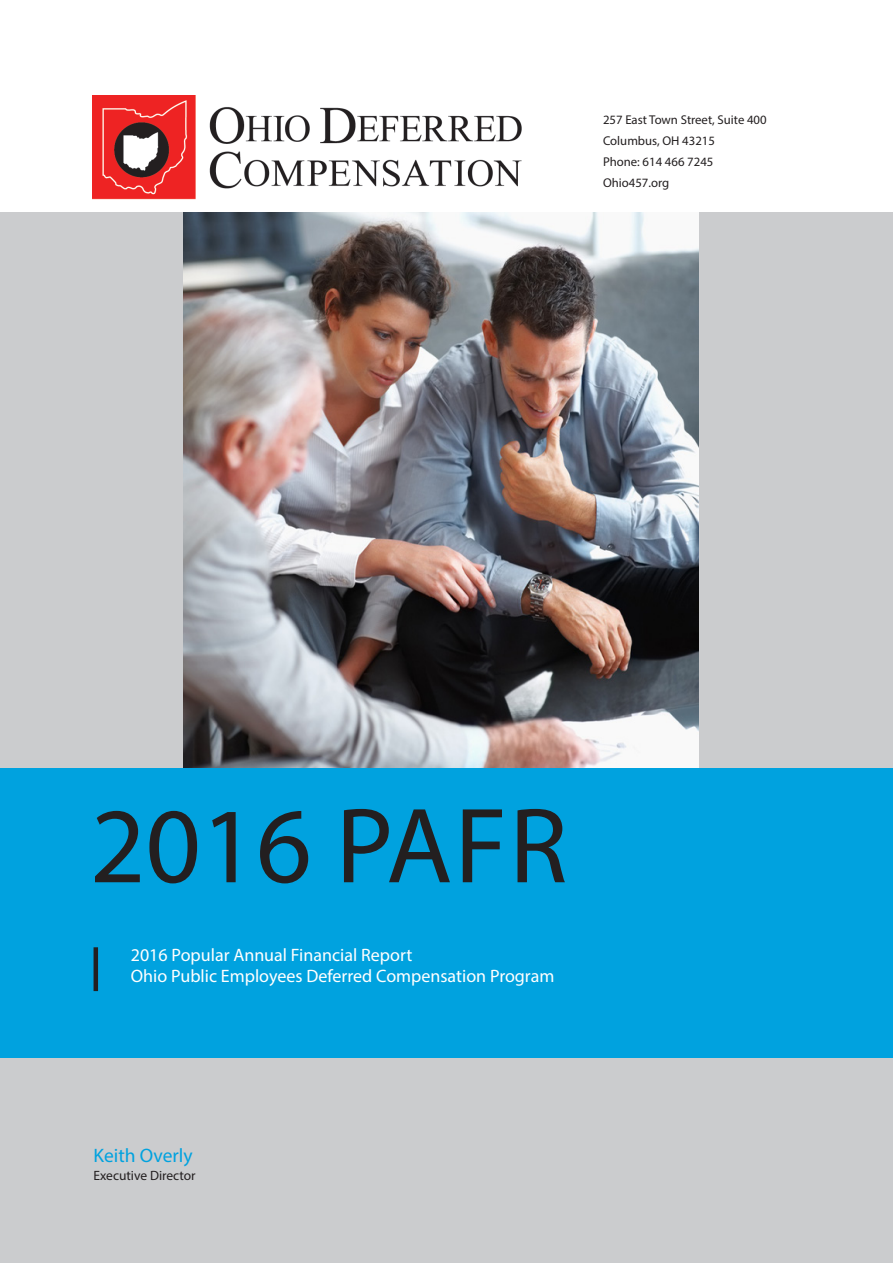
<style>
.page{position:relative;width:893px;height:1263px;background:#fff}
.page>*{position:absolute;margin:0;border:0;box-sizing:border-box;transform-origin:0 0}
.Cover_Page_Header{font:108px "Myriad Pro";color:#231f20}
.Blue_Text_-_Align_Le{font:19.5px "Myriad Pro";color:#00a2df}
.Cover_Subhead{font:18px "Myriad Pro";color:#fff}
.Identification_Text{font:13.5px "Myriad Pro";color:#231f20}
.Top_Right_Address{font:12.75px/21px "Myriad Pro";color:#231f20}
</style>
<div class="page">
<div style="left:0;top:213px;width:893px;height:1050px;background:#cbccce"></div>
<img style="left:183px;top:213px;width:516px;height:555px">
<img style="left:92px;top:96px;width:430px;height:104px">
<div style="left:0;top:768px;width:893px;height:289px;background:#00a2df"></div>
<hr style="left:94px;top:947px;width:4px;height:44px;background:#231f20">
<p class="Top_Right_Address" style="left:603px;top:109px;width:165px">257 East Town Street, Suite 400<br>Columbus, OH 43215</p>
<p class="Top_Right_Address" style="left:603px;top:151px;width:112px">Phone: 614 466 7245</p>
<p class="Top_Right_Address" style="left:603px;top:172px;width:68px">Ohio457.org</p>
<p class="Cover_Page_Header" style="left:90px;top:779px;width:479px">2016 PAFR</p>
<p class="Cover_Subhead" style="left:131px;top:944px;width:283px">2016 Popular Annual Financial Report</p>
<p class="Cover_Subhead" style="left:131px;top:965px;width:425px">Ohio Public Employees Deferred Compensation Program</p>
<p class="Blue_Text_-_Align_Le" style="left:94px;top:1143px;width:101px">Keith Overly</p>
<p class="Identification_Text" style="left:94px;top:1167px;width:104px">Executive Director</p>
</div>
